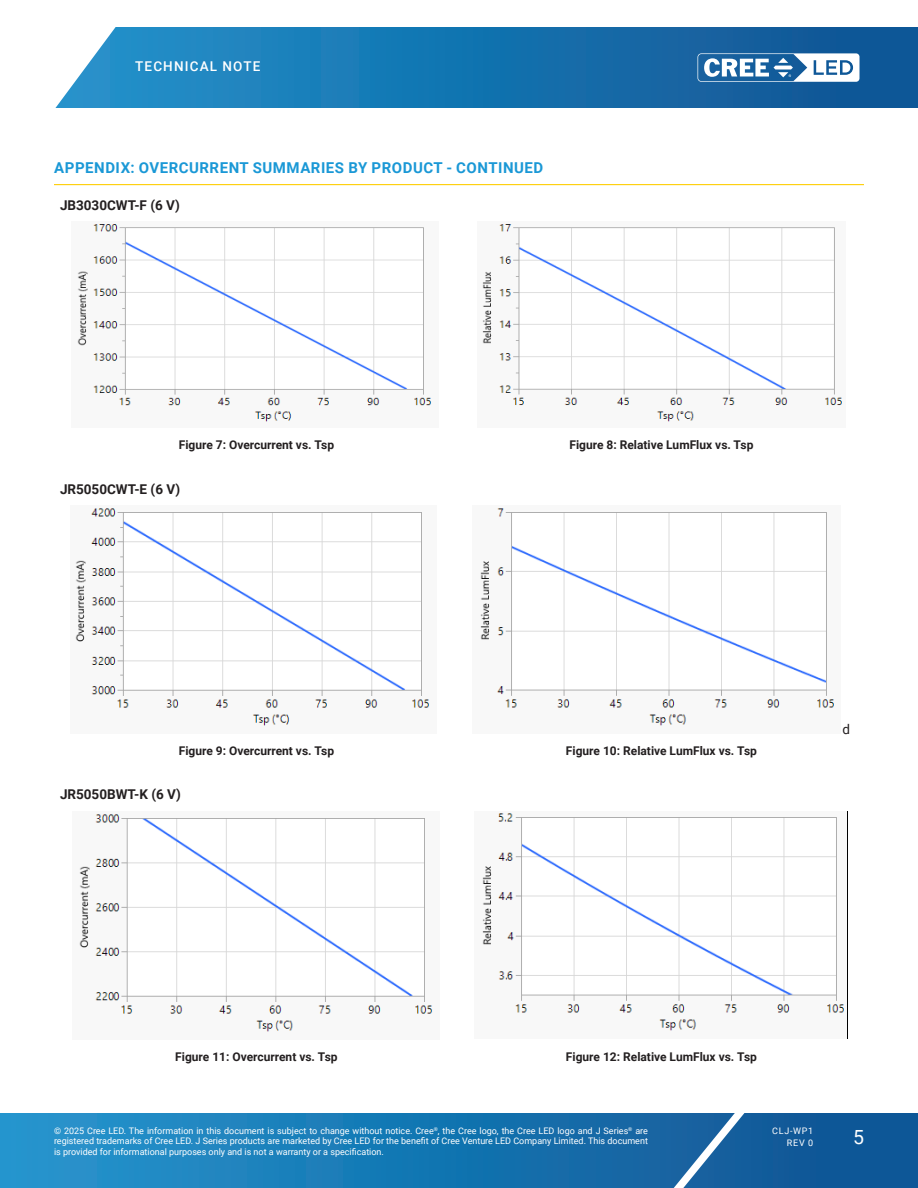
<style>
.page{position:relative;width:918px;height:1188px;background:#fff}
.page>*{position:absolute;margin:0;border:0;box-sizing:border-box;transform-origin:0 0}
.t1{font:19.5px "Roboto";color:#fff}
.Section_heading_with_rule-continued{font:700 15px "Roboto";letter-spacing:.035em;color:#1a98d6}
.Section_subheading{font:700 13.5px "Roboto";color:#231f20}
.t2{font:500 13.5px "Roboto";letter-spacing:.085em;color:#fff}
.Text_center{font:13.5px "Roboto";color:#231f20}
.t3{font:700 12px "Roboto";color:#231f20}
.t4{font:9px/10.8px "Roboto";color:#fff;text-align:justify}
.t5{font:9px/12px "Roboto";letter-spacing:.085em;color:#fff;text-align:right}
</style>
<div class="page">
<svg style="left:0;top:1113px;width:918px;height:75px;background:#1876b2"></svg>
<svg style="left:644px;top:1113px;width:117px;height:75px;background:#296da6"></svg>
<svg style="left:55px;top:27px;width:863px;height:81px;background:#2078b2"></svg>
<svg style="left:698px;top:53px;width:162px;height:29px"></svg>
<hr style="left:54px;top:184px;width:810px;height:1px;background:#fece08">
<img style="left:77px;top:224px;width:355px;height:198px">
<img style="left:482px;top:224px;width:360px;height:198px">
<img style="left:75px;top:508px;width:355px;height:218px">
<hr style="left:840px;top:506px;width:1px;height:228px;background:#000">
<img style="left:480px;top:508px;width:354px;height:218px">
<img style="left:79px;top:814px;width:354px;height:218px">
<hr style="left:847px;top:811px;width:1px;height:228px;background:#000">
<img style="left:482px;top:813px;width:362px;height:218px">
<h3 class="t2" style="left:135px;top:57px;width:127px">TECHNICAL NOTE</h3>
<p class="Section_heading_with_rule-continued" style="left:54px;top:157px;width:491px">APPENDIX: OVERCURRENT SUMMARIES BY PRODUCT - CONTINUED</p>
<p class="Section_subheading" style="left:60px;top:195px;width:121px">JB3030CWT-F (6 V)</p>
<p class="t3" style="left:179px;top:436px;width:157px">Figure 7: Overcurrent vs. Tsp</p>
<p class="t3" style="left:569px;top:436px;width:186px">Figure 8: Relative LumFlux vs. Tsp</p>
<p class="Section_subheading" style="left:60px;top:479px;width:122px">JR5050CWT-E (6 V)</p>
<p class="t3" style="left:179px;top:742px;width:157px">Figure 9: Overcurrent vs. Tsp</p>
<p class="t3" style="left:566px;top:742px;width:193px">Figure 10: Relative LumFlux vs. Tsp</p>
<p class="Section_subheading" style="left:60px;top:785px;width:122px">JR5050BWT-K (6 V)</p>
<p class="Text_center" style="left:842px;top:719px;width:9px">d</p>
<p class="t3" style="left:175px;top:1048px;width:164px">Figure 11: Overcurrent vs. Tsp</p>
<p class="t3" style="left:566px;top:1048px;width:193px">Figure 12: Relative LumFlux vs. Tsp</p>
<p class="t4" style="left:54px;top:1125px;width:596px">© 2025 Cree LED. The information in this document is subject to change without notice. Cree<sup>®</sup>, the Cree logo, the Cree LED logo and J Series<sup>®</sup> are registered trademarks of Cree LED. J Series products are marketed by Cree LED for the benefit of Cree Venture LED Company Limited. This document is provided for informational purposes only and is not a warranty or a specification.</p>
<p class="t5" style="left:772px;top:1124px;width:42px">CLJ-WP1<br>REV 0</p>
<h1 class="t1" style="left:853px;top:1123px;width:12px">5</h1>
</div>
